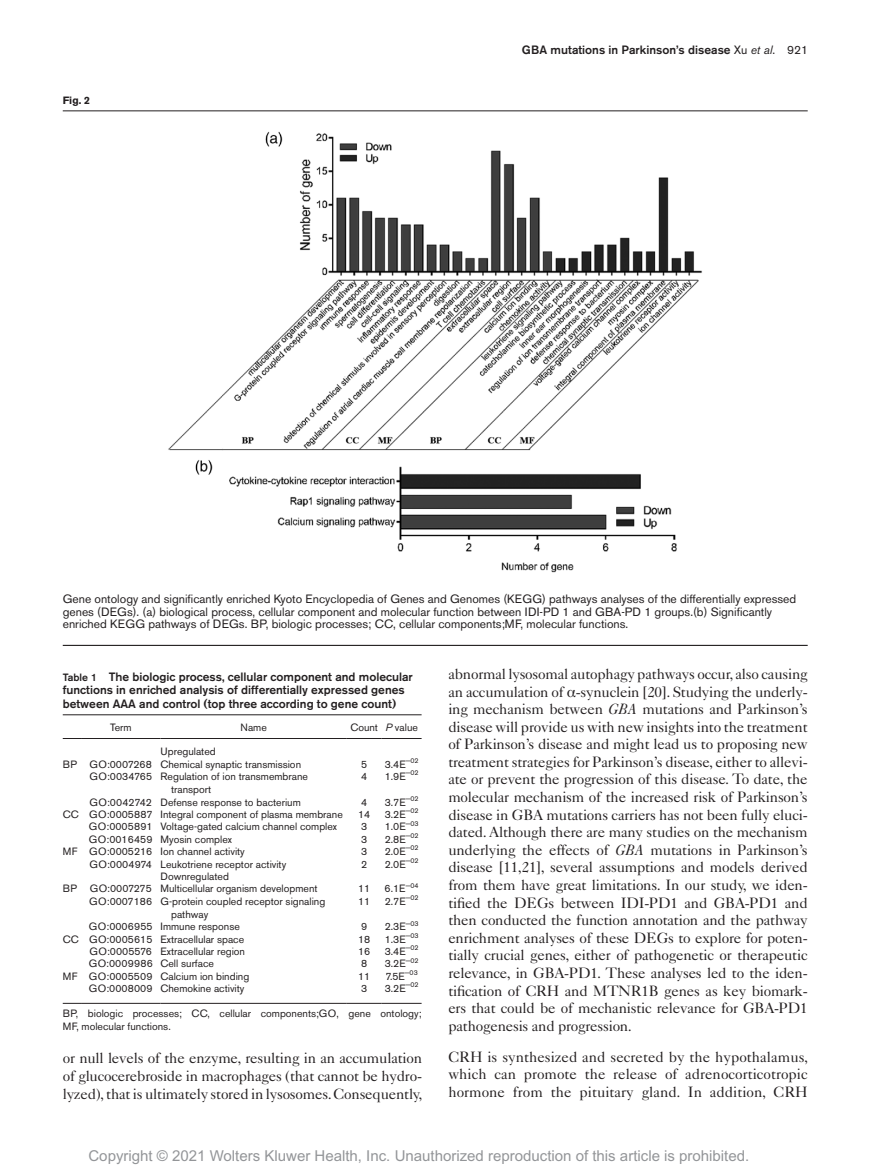
<style>
.page{position:relative;width:881px;height:1174px;background:#fff}
.page>*{position:absolute;margin:0;border:0;box-sizing:border-box;transform-origin:0 0}
.t1{font:15px/17.5px "Caslon 540 LT Std";letter-spacing:-.015em;color:#231f20;text-align:justify}
.t2{font:15px "Arial MT Std";color:#939598}
.t3{font:12px/12.8px "Akzidenz Grotesk BE";color:#231f20}
.t4{font:500 12px/13.5px "Akzidenz Grotesk BE";color:#231f20}
.t5{font:10.5px/13.2px "Akzidenz Grotesk BE";color:#231f20}
.t6{font:700 10.5px "Akzidenz Grotesk BE";color:#231f20}
.s1{font-weight:400}
.s2{font-weight:400;font-style:italic}
.s3{font-size:10.5px}
.s4{font-style:italic}
.s5{font-family:"Gandhari Unicode"}
</style>
<div class="page">
<img style="left:168px;top:131px;width:534px;height:442px">
<hr style="left:63px;top:111px;width:744px;height:1px;background:#231f20">
<hr style="left:63px;top:645px;width:744px;height:1px;background:#231f20">
<svg style="left:63px;top:738px;width:18px;height:1px"></svg>
<hr style="left:81px;top:738px;width:79px;height:1px;background:#231f20">
<hr style="left:160px;top:738px;width:186px;height:1px;background:#231f20">
<svg style="left:63px;top:1003px;width:18px;height:1px"></svg>
<hr style="left:81px;top:1003px;width:79px;height:1px;background:#231f20">
<hr style="left:160px;top:1003px;width:186px;height:1px;background:#231f20">
<hr style="left:346px;top:1003px;width:35px;height:1px;background:#231f20">
<hr style="left:381px;top:1003px;width:40px;height:1px;background:#231f20">
<hr style="left:346px;top:738px;width:35px;height:1px;background:#231f20">
<hr style="left:381px;top:738px;width:40px;height:1px;background:#231f20">
<hr style="left:63px;top:714px;width:358px;height:1px;background:#231f20">
<p class="t6" style="left:63px;top:94px;width:29px">Fig. 2</p>
<p class="t4" style="left:521px;top:43px;width:288px">GBA mutations in Parkinson’s disease <span class="s1">Xu</span> <span class="s2">et al</span><span class="s1">. 921</span></p>
<p class="t3" style="left:63px;top:592px;width:734px">Gene ontology and significantly enriched Kyoto Encyclopedia of Genes and Genomes (KEGG) pathways analyses of the differentially expressed genes (DEGs). (a) biological process, cellular component and molecular function between IDI-PD 1 and GBA-PD 1 groups.(b) Significantly enriched KEGG pathways of DEGs. BP, biologic processes; CC, cellular components;MF, molecular functions.</p>
<p class="t4" style="left:63px;top:669px;width:351px"><span class="s3">Table 1</span> The biologic process, cellular component and molecular functions in enriched analysis of differentially expressed genes between AAA and control (top three according to gene count)</p>
<p class="t5" style="left:110px;top:720px;width:23px">Term</p>
<p class="t5" style="left:240px;top:720px;width:28px">Name</p>
<p class="t5" style="left:350px;top:720px;width:69px">Count <span class="s4">P</span> value</p>
<p class="t5" style="left:63px;top:745px;width:240px;line-height:12.5px;text-indent:98px">Upregulated<br>BP GO:0007268 Chemical synaptic transmission</p>
<p class="t5" style="left:361px;top:757px;width:8px">5</p>
<p class="t5" style="left:384px;top:757px;width:35px">3.4E<sup>−02</sup></p>
<p class="t5" style="left:171px;top:770px;width:138px;text-indent:-82px">GO:0034765 Regulation of ion transmembrane transport</p>
<p class="t5" style="left:361px;top:770px;width:8px">4</p>
<p class="t5" style="left:384px;top:770px;width:35px">1.9E<sup>−02</sup></p>
<p class="t5" style="left:90px;top:795px;width:212px">GO:0042742 Defense response to bacterium</p>
<p class="t5" style="left:361px;top:795px;width:8px">4</p>
<p class="t5" style="left:384px;top:795px;width:35px">3.7E<sup>−02</sup></p>
<p class="t5" style="left:63px;top:807px;width:281px">CC GO:0005887 Integral component of plasma membrane</p>
<p class="t5" style="left:358px;top:807px;width:14px">14</p>
<p class="t5" style="left:384px;top:807px;width:35px">3.2E<sup>−02</sup></p>
<p class="t5" style="left:89px;top:820px;width:249px">GO:0005891 Voltage-gated calcium channel complex</p>
<p class="t5" style="left:361px;top:820px;width:8px">3</p>
<p class="t5" style="left:384px;top:820px;width:35px">1.0E<sup>−03</sup></p>
<p class="t5" style="left:89px;top:832px;width:144px">GO:0016459 Myosin complex</p>
<p class="t5" style="left:361px;top:832px;width:8px">3</p>
<p class="t5" style="left:384px;top:832px;width:35px">2.8E<sup>−02</sup></p>
<p class="t5" style="left:63px;top:845px;width:183px">MF GO:0005216 Ion channel activity</p>
<p class="t5" style="left:361px;top:845px;width:8px">3</p>
<p class="t5" style="left:384px;top:845px;width:35px">2.0E<sup>−02</sup></p>
<p class="t5" style="left:90px;top:857px;width:198px">GO:0004974 Leukotriene receptor activity</p>
<p class="t5" style="left:361px;top:857px;width:8px">2</p>
<p class="t5" style="left:384px;top:857px;width:35px">2.0E<sup>−02</sup></p>
<p class="t5" style="left:63px;top:870px;width:256px;line-height:12.5px;text-indent:98px">Downregulated<br>BP GO:0007275 Multicellular organism development</p>
<p class="t5" style="left:358px;top:882px;width:14px">11</p>
<p class="t5" style="left:384px;top:882px;width:35px">6.1E<sup>−04</sup></p>
<p class="t5" style="left:171px;top:894px;width:156px;text-indent:-82px">GO:0007186 G-protein coupled receptor signaling pathway</p>
<p class="t5" style="left:358px;top:894px;width:14px">11</p>
<p class="t5" style="left:384px;top:894px;width:35px">2.7E<sup>−02</sup></p>
<p class="t5" style="left:89px;top:920px;width:152px">GO:0006955 Immune response</p>
<p class="t5" style="left:361px;top:920px;width:8px">9</p>
<p class="t5" style="left:384px;top:920px;width:35px">2.3E<sup>−03</sup></p>
<p class="t5" style="left:63px;top:932px;width:183px">CC GO:0005615 Extracellular space</p>
<p class="t5" style="left:358px;top:932px;width:14px">18</p>
<p class="t5" style="left:384px;top:932px;width:35px">1.3E<sup>−03</sup></p>
<p class="t5" style="left:90px;top:944px;width:157px">GO:0005576 Extracellular region</p>
<p class="t5" style="left:358px;top:944px;width:14px">16</p>
<p class="t5" style="left:384px;top:944px;width:35px">3.4E<sup>−02</sup></p>
<p class="t5" style="left:89px;top:957px;width:127px">GO:0009986 Cell surface</p>
<p class="t5" style="left:361px;top:957px;width:8px">8</p>
<p class="t5" style="left:384px;top:957px;width:35px">3.2E<sup>−02</sup></p>
<p class="t5" style="left:63px;top:969px;width:188px">MF GO:0005509 Calcium ion binding</p>
<p class="t5" style="left:358px;top:969px;width:14px">11</p>
<p class="t5" style="left:385px;top:969px;width:34px">7.5E<sup>−03</sup></p>
<p class="t5" style="left:89px;top:981px;width:157px">GO:0008009 Chemokine activity</p>
<p class="t5" style="left:361px;top:981px;width:8px">3</p>
<p class="t5" style="left:384px;top:981px;width:35px">3.2E<sup>−02</sup></p>
<p class="t5" style="left:63px;top:1007px;width:360px">BP, biologic processes; CC, cellular components;GO, gene ontology;<br>MF, molecular functions.</p>
<p class="t1" style="left:63px;top:1049px;width:361px">or null levels of the enzyme, resulting in an accumulation of glucocerebroside in macrophages (that cannot be hydro&shy;lyzed), that is ultimately stored in lysosomes. Consequently,</p>
<p class="t1" style="left:448px;top:665px;width:361px">abnormal lysosomal autophagy pathways occur, also causing an accumulation of <span class="s5">α</span>-synuclein [20]. Studying the underly&shy;ing mechanism between <span class="s4">GBA</span> mutations and Parkinson’s disease will provide us with new insights into the treatment of Parkinson’s disease and might lead us to proposing new treatment strategies for Parkinson’s disease, either to allevi&shy;ate or prevent the progression of this disease. To date, the molecular mechanism of the increased risk of Parkinson’s disease in GBA mutations carriers has not been fully eluci&shy;dated. Although there are many studies on the mechanism underlying the effects of <span class="s4">GBA</span> mutations in Parkinson’s disease [11,21], several assumptions and models derived from them have great limitations. In our study, we iden&shy;tified the DEGs between IDI-PD1 and GBA-PD1 and then conducted the function annotation and the pathway enrichment analyses of these DEGs to explore for poten&shy;tially crucial genes, either of pathogenetic or therapeutic relevance, in GBA-PD1. These analyses led to the iden&shy;tification of CRH and MTNR1B genes as key biomark&shy;ers that could be of mechanistic relevance for GBA-PD1 pathogenesis and progression.</p>
<p class="t1" style="left:448px;top:1047px;width:361px">CRH is synthesized and secreted by the hypothalamus, which can promote the release of adrenocorticotropic hormone from the pituitary gland. In addition, CRH</p>
<p class="t2" style="left:88px;top:1147px;width:662px">Copyright © 2021 Wolters Kluwer Health, Inc. Unauthorized reproduction of this article is prohibited.</p>
</div>
